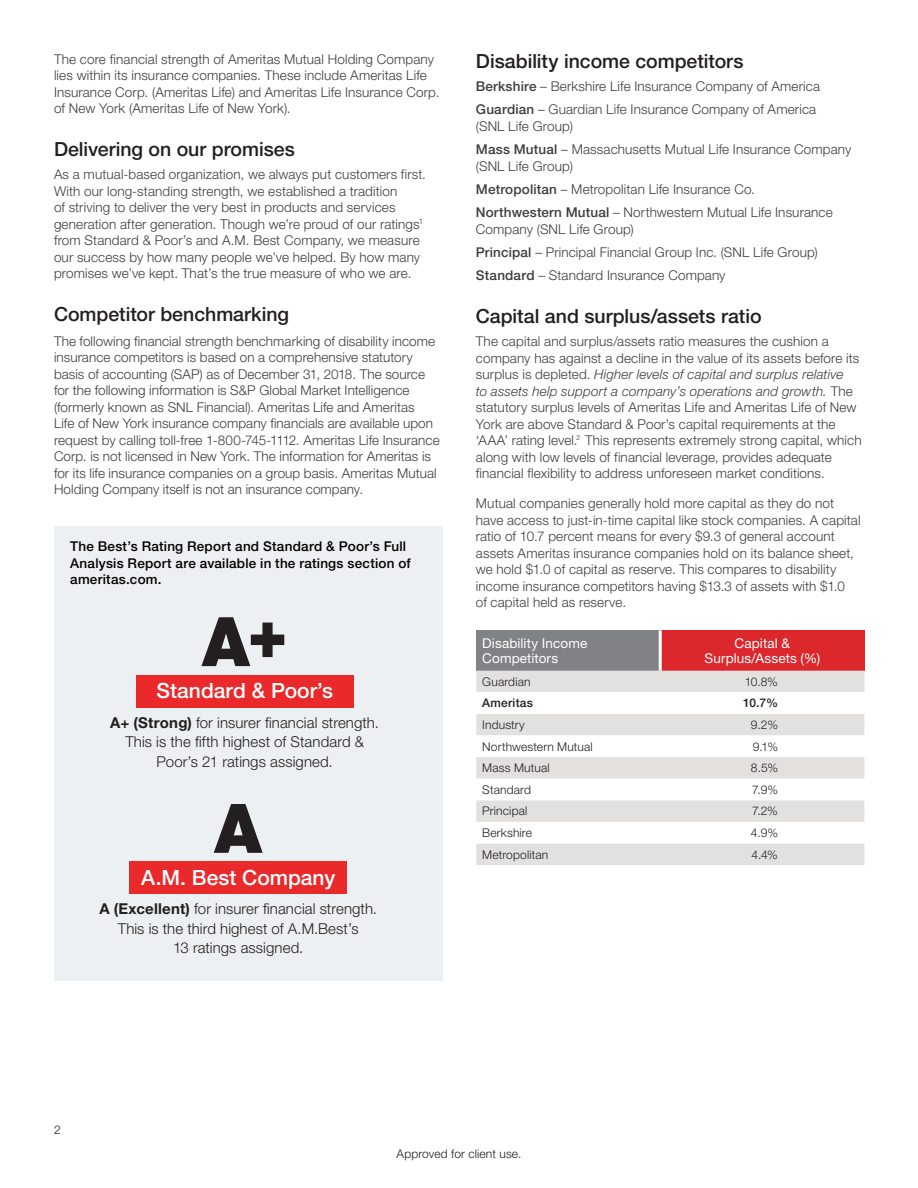
<style>
.page{position:relative;width:918px;height:1188px;background:#fff}
.page>*{position:absolute;margin:0;border:0;box-sizing:border-box;transform-origin:0 0}
.t1{font:900 68.4px "Helvetica Neue LT Std";color:#231f20}
.t2{font:500 21px "Helvetica Neue LT Std";color:#fff}
.t3{font:500 19.5px "Helvetica Neue LT Std";color:#231f20}
.t4{font:300 15px/19.5px "Helvetica Neue LT Std";letter-spacing:.005em;color:#231f20;text-align:center}
.t5{font:300 13.5px/16.5px "Helvetica Neue LT Std";letter-spacing:.01em;color:#3e3e3f}
.t6{font:500 13.5px/16.5px "Helvetica Neue LT Std";letter-spacing:.015em;color:#000}
.t7{font:13.5px/15px "Helvetica Neue LT Std";letter-spacing:.01em;color:#fff}
.t8{font:300 12px "Helvetica Neue LT Std";letter-spacing:.015em;color:#231f20}
.t9{font:500 12px "Helvetica Neue LT Std";letter-spacing:.02em;color:#231f20}
.s1{font-weight:700}
.s2{font-weight:500}
.s3{font-style:italic}
</style>
<div class="page">
<div style="left:54px;top:526px;width:388px;height:455px;background:#edf0f2"></div>
<div style="left:476px;top:630px;width:184px;height:41px;background:#808285"></div>
<div style="left:660px;top:630px;width:204px;height:41px;background:#dc272d"></div>
<div style="left:476px;top:671px;width:388px;height:194px;background:#e3e0e0"></div>
<svg style="left:476px;top:692px;width:388px;height:151px"></svg>
<hr style="left:659px;top:630px;width:3px;height:41px;background:#fff">
<div style="left:136px;top:675px;width:217px;height:32px;background:#e9292a"></div>
<div style="left:129px;top:862px;width:218px;height:32px;background:#e9292a"></div>
<p class="t5" style="left:54px;top:50px;width:387px">The core financial strength of Ameritas Mutual Holding Company lies within its insurance companies. These include Ameritas Life Insurance Corp. (Ameritas Life) and Ameritas Life Insurance Corp. of New York (Ameritas Life of New York).</p>
<h3 class="t3" style="left:54px;top:137px;width:242px">Delivering on our promises</h3>
<p class="t5" style="left:54px;top:166px;width:373px">As a mutual-based organization, we always put customers first.<br>With our long-standing strength, we established a tradition<br>of striving to deliver the very best in products and services generation after generation. Though we’re proud of our ratings<sup>1 </sup>from Standard &amp; Poor’s and A.M. Best Company, we measure our success by how many people we’ve helped. By how many promises we’ve kept. That’s the true measure of who we are.</p>
<h3 class="t3" style="left:54px;top:302px;width:237px">Competitor benchmarking</h3>
<p class="t5" style="left:54px;top:332px;width:387px">The following financial strength benchmarking of disability income insurance competitors is based on a comprehensive statutory basis of accounting (SAP) as of December 31, 2018. The source for the following information is S&amp;P Global Market Intelligence (formerly known as SNL Financial). Ameritas Life and Ameritas<br>Life of New York insurance company financials are available upon request by calling toll-free 1‑800‑745‑1112. Ameritas Life Insurance Corp. is not licensed in New York. The information for Ameritas is for its life insurance companies on a group basis. Ameritas Mutual Holding Company itself is not an insurance company.</p>
<p class="t6" style="left:70px;top:538px;width:342px">The Best’s Rating Report and Standard &amp; Poor’s Full<br>Analysis Report are available in the ratings section of ameritas.com.</p>
<h1 class="t1" style="left:202px;top:596px;width:87px">A+</h1>
<h2 class="t2" style="left:156px;top:678px;width:178px">Standard &amp; Poor’s</h2>
<p class="t4" style="left:110px;top:712px;width:270px"><span class="s1">A+ (Strong)</span> for insurer financial strength.<br>This is the fifth highest of Standard &amp;<br>Poor’s 21 ratings assigned.</p>
<h1 class="t1" style="left:214px;top:788px;width:49px">A</h1>
<h2 class="t2" style="left:141px;top:865px;width:196px">A.M. Best Company</h2>
<p class="t4" style="left:99px;top:899px;width:279px"><span class="s1">A (Excellent)</span> for insurer financial strength.<br>This is the third highest of A.M.Best’s<br>13 ratings assigned.</p>
<h3 class="t3" style="left:476px;top:49px;width:269px">Disability income competitors</h3>
<p class="t5" style="left:476px;top:74px;width:346px;line-height:23.2px"><span class="s2">Berkshire</span> – Berkshire Life Insurance Company of America<br><span class="s2">Guardian</span> – Guardian Life Insurance Company of America</p>
<p class="t5" style="left:476px;top:114px;width:377px;line-height:23.2px">(SNL Life Group)<br><span class="s2">Mass Mutual</span> – Massachusetts Mutual Life Insurance Company</p>
<p class="t5" style="left:476px;top:154px;width:358px;line-height:23.2px">(SNL Life Group)<br><span class="s2">Metropolitan</span> – Metropolitan Life Insurance Co.<br><span class="s2">Northwestern Mutual</span> – Northwestern Mutual Life Insurance</p>
<p class="t5" style="left:476px;top:217px;width:343px;line-height:23.2px">Company (SNL Life Group)<br><span class="s2">Principal</span> – Principal Financial Group Inc. (SNL Life Group)<br><span class="s2">Standard</span> – Standard Insurance Company</p>
<h3 class="t3" style="left:476px;top:304px;width:287px">Capital and surplus/assets ratio</h3>
<p class="t5" style="left:476px;top:333px;width:387px">The capital and surplus/assets ratio measures the cushion a company has against a decline in the value of its assets before its surplus is depleted. <span class="s3">Higher levels of capital and surplus relative<br>to assets help support a company’s operations and growth.</span> The statutory surplus levels of Ameritas Life and Ameritas Life of New York are above Standard &amp; Poor’s capital requirements at the ‘AAA’ rating level.<sup>2</sup> This represents extremely strong capital, which along with low levels of financial leverage, provides adequate financial flexibility to address unforeseen market conditions.</p>
<p class="t5" style="left:476px;top:495px;width:386px">Mutual companies generally hold more capital as they do not have access to just-in-time capital like stock companies. A capital ratio of 10.7 percent means for every $9.3 of general account assets Ameritas insurance companies hold on its balance sheet, we hold $1.0 of capital as reserve. This compares to disability income insurance competitors having $13.3 of assets with $1.0<br>of capital held as reserve.</p>
<p class="t7" style="left:482px;top:635px;width:107px">Disability Income<br>Competitors</p>
<p class="t7" style="left:705px;top:635px;width:117px;text-align:center">Capital &amp;<br>Surplus/Assets (%)</p>
<p class="t8" style="left:482px;top:674px;width:50px">Guardian</p>
<p class="t8" style="left:745px;top:674px;width:35px">10.8%</p>
<p class="t9" style="left:482px;top:696px;width:52px">Ameritas</p>
<p class="t9" style="left:743px;top:696px;width:36px">10.7%</p>
<p class="t8" style="left:482px;top:717px;width:44px">Industry</p>
<p class="t8" style="left:751px;top:717px;width:29px">9.2%</p>
<p class="t8" style="left:482px;top:739px;width:112px">Northwestern Mutual</p>
<p class="t8" style="left:753px;top:739px;width:27px">9.1%</p>
<p class="t8" style="left:482px;top:761px;width:69px">Mass Mutual</p>
<p class="t8" style="left:751px;top:761px;width:29px">8.5%</p>
<p class="t8" style="left:482px;top:782px;width:50px">Standard</p>
<p class="t8" style="left:752px;top:782px;width:27px">7.9%</p>
<p class="t8" style="left:482px;top:804px;width:47px">Principal</p>
<p class="t8" style="left:752px;top:804px;width:27px">7.2%</p>
<p class="t8" style="left:482px;top:825px;width:51px">Berkshire</p>
<p class="t8" style="left:751px;top:825px;width:29px">4.9%</p>
<p class="t8" style="left:482px;top:847px;width:68px">Metropolitan</p>
<p class="t8" style="left:752px;top:847px;width:28px">4.4%</p>
<p class="t8" style="left:54px;top:1122px;width:8px">2</p>
<p class="t8" style="left:397px;top:1146px;width:126px">Approved for client use.</p>
</div>
